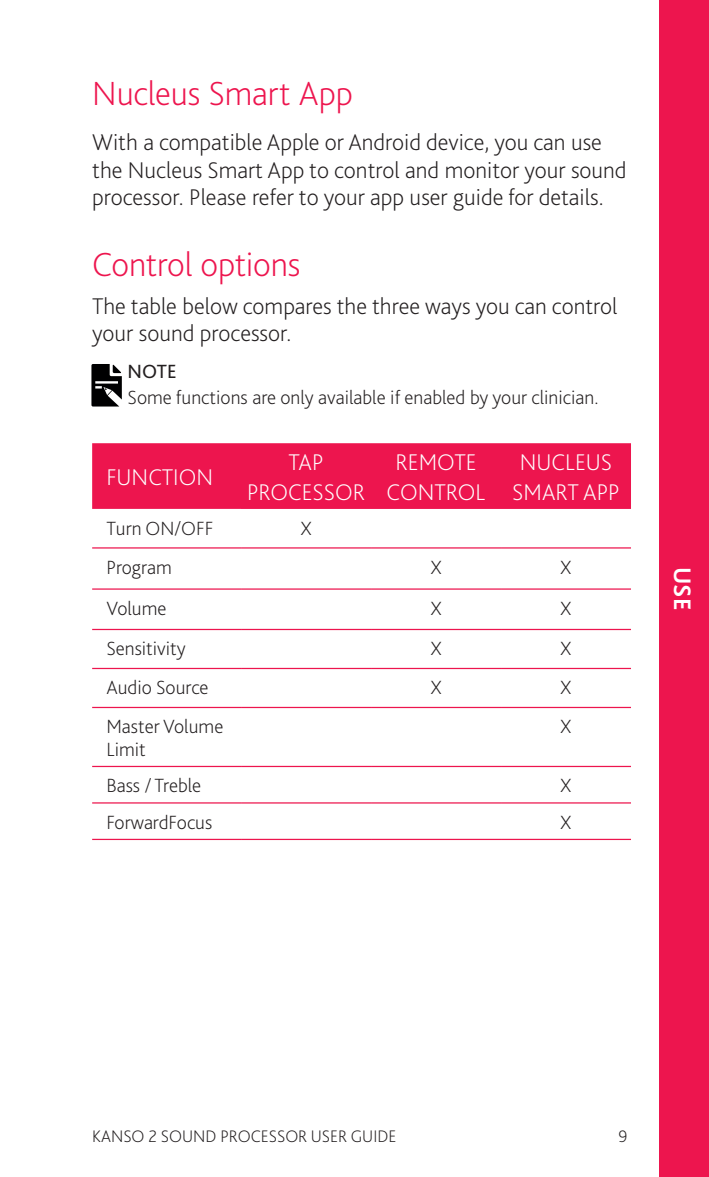
<style>
.page{position:relative;width:709px;height:1177px;background:#fff}
.page>*{position:absolute;margin:0;border:0;box-sizing:border-box;transform-origin:0 0}
.Heading_2_red{font:200 35px "Bliss Pro";letter-spacing:-.005em;color:#ed154e}
.Side_tabs{font:700 25px "Bliss Pro";color:#fff}
.Body_Copy{font:200 23.75px/27.5px "Bliss Pro";color:#231f20}
.Subheading_-_Medium{font:200 23.75px/30px "Bliss Pro";color:#fff;text-align:center}
.Body_Copy_-_Table_8{font:200 20px/22.5px "Bliss Pro";color:#231f20}
.Note-Tip-Caution-War{font:200 20px "Bliss Pro";color:#231f20}
.Note-Tip-Caution-War-2{font:20px "Bliss Pro";color:#231f20}
.t1{font:200 17.5px "Bliss Pro";color:#231f20}
</style>
<div class="page">
<div style="left:659px;top:0;width:50px;height:1176px;background:#ed154e"></div>
<div style="left:92px;top:443px;width:539px;height:66px;background:#ed154e"></div>
<svg style="left:92px;top:548px;width:149px;height:256px"></svg>
<hr style="left:92px;top:547px;width:149px;height:1px;background:#ed154e">
<hr style="left:241px;top:547px;width:130px;height:1px;background:#ed154e">
<hr style="left:371px;top:547px;width:130px;height:1px;background:#ed154e">
<hr style="left:501px;top:547px;width:130px;height:1px;background:#ed154e">
<hr style="left:92px;top:588px;width:149px;height:1px;background:#ed154e">
<hr style="left:241px;top:588px;width:130px;height:1px;background:#ed154e">
<hr style="left:371px;top:588px;width:130px;height:1px;background:#ed154e">
<hr style="left:501px;top:588px;width:130px;height:1px;background:#ed154e">
<hr style="left:92px;top:629px;width:149px;height:1px;background:#ed154e">
<hr style="left:241px;top:629px;width:130px;height:1px;background:#ed154e">
<hr style="left:371px;top:629px;width:130px;height:1px;background:#ed154e">
<hr style="left:501px;top:629px;width:130px;height:1px;background:#ed154e">
<hr style="left:92px;top:668px;width:149px;height:1px;background:#ed154e">
<hr style="left:241px;top:668px;width:130px;height:1px;background:#ed154e">
<hr style="left:371px;top:668px;width:130px;height:1px;background:#ed154e">
<hr style="left:501px;top:668px;width:130px;height:1px;background:#ed154e">
<hr style="left:92px;top:706px;width:149px;height:2px;background:#ed154e">
<hr style="left:241px;top:706px;width:130px;height:2px;background:#ed154e">
<hr style="left:371px;top:706px;width:130px;height:2px;background:#ed154e">
<hr style="left:501px;top:706px;width:130px;height:2px;background:#ed154e">
<hr style="left:92px;top:765px;width:149px;height:2px;background:#ed154e">
<hr style="left:241px;top:765px;width:130px;height:2px;background:#ed154e">
<hr style="left:371px;top:765px;width:130px;height:2px;background:#ed154e">
<hr style="left:501px;top:765px;width:130px;height:2px;background:#ed154e">
<hr style="left:92px;top:802px;width:149px;height:1px;background:#ed154e">
<hr style="left:241px;top:802px;width:130px;height:1px;background:#ed154e">
<hr style="left:371px;top:802px;width:130px;height:1px;background:#ed154e">
<hr style="left:501px;top:802px;width:130px;height:1px;background:#ed154e">
<hr style="left:92px;top:838px;width:149px;height:2px;background:#ed154e">
<hr style="left:241px;top:838px;width:130px;height:2px;background:#ed154e">
<hr style="left:371px;top:838px;width:130px;height:2px;background:#ed154e">
<hr style="left:501px;top:838px;width:130px;height:2px;background:#ed154e">
<svg style="left:91px;top:364px;width:31px;height:42px"></svg>
<p class="Heading_2_red" style="left:92px;top:72px;width:262px">Nucleus Smart App</p>
<p class="Body_Copy" style="left:92px;top:128px;width:536px">With a compatible Apple or Android device, you can use the Nucleus Smart App to control and monitor your sound processor. Please refer to your app user guide for details.</p>
<p class="Heading_2_red" style="left:92px;top:242px;width:210px">Control options</p>
<p class="Body_Copy" style="left:92px;top:292px;width:527px">The table below compares the three ways you can control your sound processor.</p>
<p class="Note-Tip-Caution-War-2" style="left:128px;top:359px;width:51px">NOTE</p>
<p class="Note-Tip-Caution-War" style="left:128px;top:385px;width:472px">Some functions are only available if enabled by your clinician.</p>
<p class="Subheading_-_Medium" style="left:106px;top:461px;width:108px">FUNCTION</p>
<p class="Subheading_-_Medium" style="left:247px;top:446px;width:119px">TAP<br>PROCESSOR</p>
<p class="Subheading_-_Medium" style="left:386px;top:446px;width:100px">REMOTE<br>CONTROL</p>
<p class="Subheading_-_Medium" style="left:512px;top:446px;width:109px">NUCLEUS<br>SMART APP</p>
<p class="Body_Copy_-_Table_8" style="left:106px;top:516px;width:108px">Turn ON/OFF</p>
<p class="Body_Copy_-_Table_8" style="left:300px;top:516px;width:13px">X</p>
<p class="Body_Copy_-_Table_8" style="left:106px;top:555px;width:67px">Program</p>
<p class="Body_Copy_-_Table_8" style="left:430px;top:555px;width:13px">X</p>
<p class="Body_Copy_-_Table_8" style="left:560px;top:555px;width:13px">X</p>
<p class="Body_Copy_-_Table_8" style="left:106px;top:596px;width:62px">Volume</p>
<p class="Body_Copy_-_Table_8" style="left:430px;top:596px;width:13px">X</p>
<p class="Body_Copy_-_Table_8" style="left:560px;top:596px;width:13px">X</p>
<p class="Body_Copy_-_Table_8" style="left:106px;top:637px;width:81px">Sensitivity</p>
<p class="Body_Copy_-_Table_8" style="left:430px;top:637px;width:13px">X</p>
<p class="Body_Copy_-_Table_8" style="left:560px;top:637px;width:13px">X</p>
<p class="Body_Copy_-_Table_8" style="left:106px;top:676px;width:104px">Audio Source</p>
<p class="Body_Copy_-_Table_8" style="left:430px;top:676px;width:13px">X</p>
<p class="Body_Copy_-_Table_8" style="left:560px;top:676px;width:13px">X</p>
<p class="Body_Copy_-_Table_8" style="left:106px;top:715px;width:119px">Master Volume<br>Limit</p>
<p class="Body_Copy_-_Table_8" style="left:560px;top:715px;width:13px">X</p>
<p class="Body_Copy_-_Table_8" style="left:106px;top:774px;width:96px">Bass / Treble</p>
<p class="Body_Copy_-_Table_8" style="left:560px;top:774px;width:13px">X</p>
<p class="Body_Copy_-_Table_8" style="left:106px;top:810px;width:107px">ForwardFocus</p>
<p class="Body_Copy_-_Table_8" style="left:560px;top:810px;width:13px">X</p>
<p class="Side_tabs" style="left:698px;top:567px;width:45px;rotate:90deg">USE</p>
<p class="t1" style="left:92px;top:1125px;width:306px">KANSO 2 SOUND PROCESSOR USER GUI DE</p>
<p class="t1" style="left:618px;top:1125px;width:10px">9</p>
</div>
